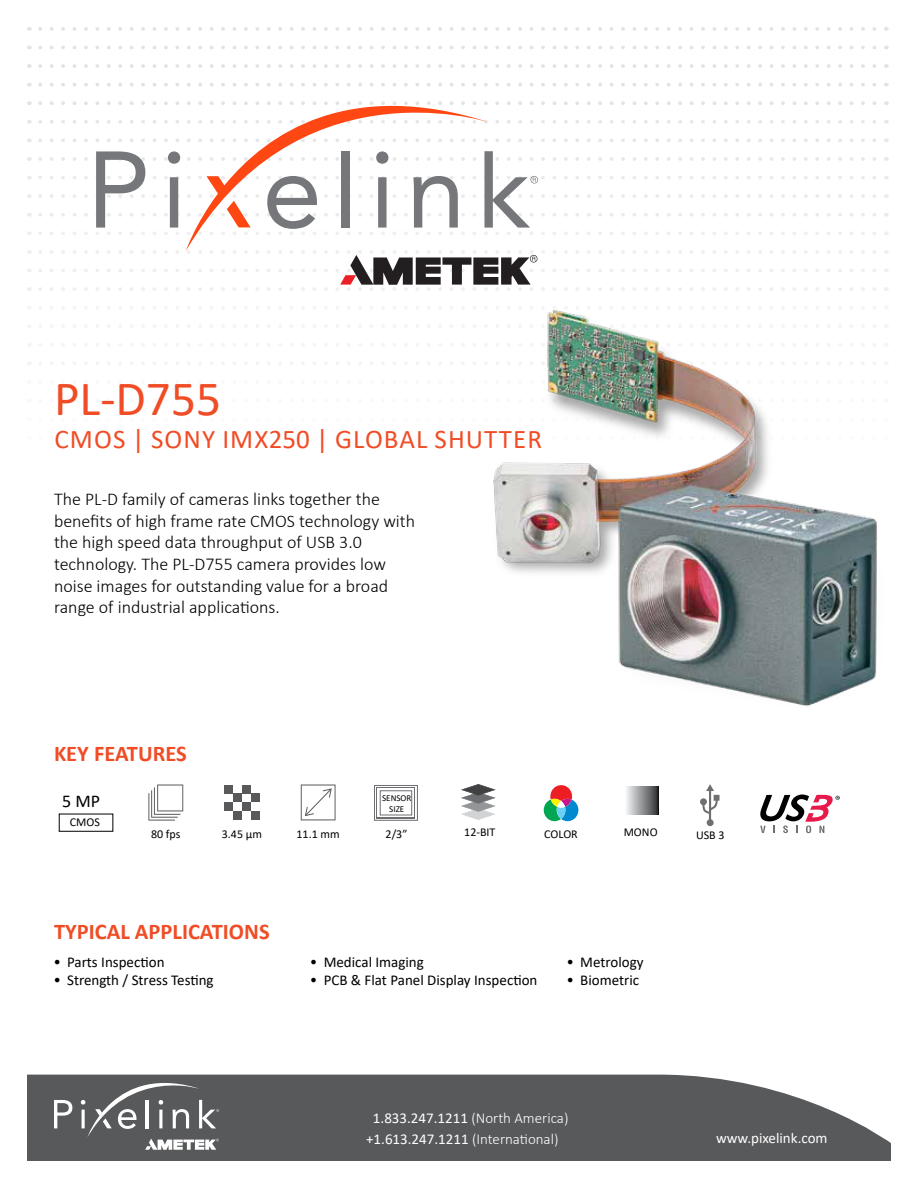
<style>
.page{position:relative;width:918px;height:1188px;background:#fff}
.page>*{position:absolute;margin:0;border:0;box-sizing:border-box;transform-origin:0 0}
.t1{font:49.5px "Calibri";color:#f04c25}
.t2{font:27px "Calibri";letter-spacing:.04em;color:#f04c25}
.t3{font:700 22.5px "Calibri";color:#f04c25}
.t4{font:300 18px/21.6px "Calibri";color:#000}
.t5{font:18px "Calibri";color:#000}
.t6{font:15px "Calibri";color:#000}
.t7{font:15px/21.6px "Calibri";color:#fff}
.t8{font:12px "Calibri";color:#000}
.t9{font:9px/10.8px "Calibri";color:#000;text-align:center}
.s1{font-size:10.5px}
.s2{font-weight:300}
</style>
<div class="page">
<svg style="left:40px;top:27px;width:836px;height:4px"></svg>
<svg style="left:40px;top:64px;width:836px;height:4px"></svg>
<svg style="left:40px;top:46px;width:836px;height:3px"></svg>
<svg style="left:40px;top:83px;width:836px;height:4px"></svg>
<svg style="left:40px;top:120px;width:836px;height:4px"></svg>
<svg style="left:40px;top:101px;width:836px;height:4px"></svg>
<svg style="left:40px;top:139px;width:836px;height:3px"></svg>
<svg style="left:40px;top:306px;width:390px;height:3px"></svg>
<svg style="left:40px;top:325px;width:390px;height:3px"></svg>
<svg style="left:40px;top:362px;width:390px;height:3px"></svg>
<svg style="left:40px;top:343px;width:390px;height:3px"></svg>
<svg style="left:186px;top:104px;width:305px;height:146px"></svg>
<svg style="left:40px;top:250px;width:836px;height:41px"></svg>
<svg style="left:40px;top:151px;width:836px;height:84px"></svg>
<svg style="left:27px;top:1075px;width:864px;height:86px;background:#656567"></svg>
<svg style="left:54px;top:1100px;width:18px;height:28px"></svg>
<svg style="left:81px;top:1077px;width:138px;height:73px;background:#747577"></svg>
<div style="left:59px;top:814px;width:54px;height:18px;border:1px solid #000"></div>
<svg style="left:301px;top:785px;width:35px;height:35px"></svg>
<div style="left:225px;top:785px;width:8px;height:8px;background:#58595b"></div>
<div style="left:242px;top:785px;width:9px;height:8px;background:#58595b"></div>
<div style="left:233px;top:793px;width:9px;height:9px;background:#58595b"></div>
<div style="left:251px;top:793px;width:8px;height:9px;background:#58595b"></div>
<div style="left:225px;top:802px;width:8px;height:9px;background:#58595b"></div>
<div style="left:242px;top:802px;width:9px;height:9px;background:#58595b"></div>
<div style="left:233px;top:811px;width:9px;height:9px;background:#58595b"></div>
<div style="left:251px;top:811px;width:8px;height:9px;background:#58595b"></div>
<svg style="left:148px;top:785px;width:35px;height:36px"></svg>
<svg style="left:461px;top:784px;width:35px;height:36px"></svg>
<svg style="left:544px;top:785px;width:34px;height:36px"></svg>
<div style="left:374px;top:785px;width:44px;height:36px;border:1px solid #6d6e71"></div>
<div style="left:380px;top:790px;width:32px;height:25px;border:1px solid #6d6e71"></div>
<svg style="left:760px;top:794px;width:80px;height:39px"></svg>
<svg style="left:700px;top:784px;width:20px;height:42px"></svg>
<div style="left:624px;top:786px;width:34px;height:29px;background:linear-gradient(to right,#fff,#3b3c3f)"></div>
<img style="left:439px;top:306px;width:449px;height:401px">
<h1 class="t1" style="left:54px;top:364px;width:169px">PL-D755</h1>
<h2 class="t2" style="left:55px;top:420px;width:489px">CMOS | SONY IMX250 | GLOBAL SHUTTER</h2>
<p class="t4" style="left:54px;top:488px;width:363px">The PL-D family of cameras links together the benefits of high frame rate CMOS technology with the high speed data throughput of USB 3.0 technology. The PL-D755 camera provides low noise images for outstanding value for a broad range of industrial applications.</p>
<p class="t3" style="left:54px;top:738px;width:134px">KEY FEATURES</p>
<p class="t5" style="left:62px;top:789px;width:39px">5 MP</p>
<p class="t8" style="left:70px;top:813px;width:32px">CMOS</p>
<p class="t8" style="left:151px;top:826px;width:31px">80 fps</p>
<p class="t8" style="left:222px;top:826px;width:42px">3.45 µm</p>
<p class="t8" style="left:297px;top:826px;width:45px">11.1 mm</p>
<p class="t8" style="left:386px;top:825px;width:23px">2/3”</p>
<p class="t8" style="left:464px;top:824px;width:33px">12-BIT</p>
<p class="t8" style="left:544px;top:825px;width:35px">COLOR</p>
<p class="t9" style="left:382px;top:792px;width:31px">SENSOR<br>SIZE</p>
<p class="t8" style="left:624px;top:824px;width:35px">MONO</p>
<p class="t8" style="left:696px;top:826px;width:30px">USB 3</p>
<p class="t3" style="left:54px;top:916px;width:217px">TYPICAL APPLICATIONS</p>
<p class="t6" style="left:54px;top:952px;width:112px"><span class="s1">●</span> Parts Inspection</p>
<p class="t6" style="left:54px;top:970px;width:161px"><span class="s1">●</span> Strength / Stress Testing</p>
<p class="t6" style="left:311px;top:952px;width:115px"><span class="s1">●</span> Medical Imaging</p>
<p class="t6" style="left:311px;top:970px;width:228px"><span class="s1">●</span> PCB &amp; Flat Panel Display Inspection</p>
<p class="t6" style="left:567px;top:952px;width:78px"><span class="s1">●</span> Metrology</p>
<p class="t6" style="left:567px;top:970px;width:74px"><span class="s1">●</span> Biometric</p>
<p class="t7" style="left:366px;top:1107px;width:204px;text-indent:7px">1.833.247.1211 <span class="s2">(North America) </span>+1.613.247.1211 <span class="s2">(International)</span></p>
<p class="t7" style="left:716px;top:1127px;width:113px">www.pixelink.com</p>
</div>
